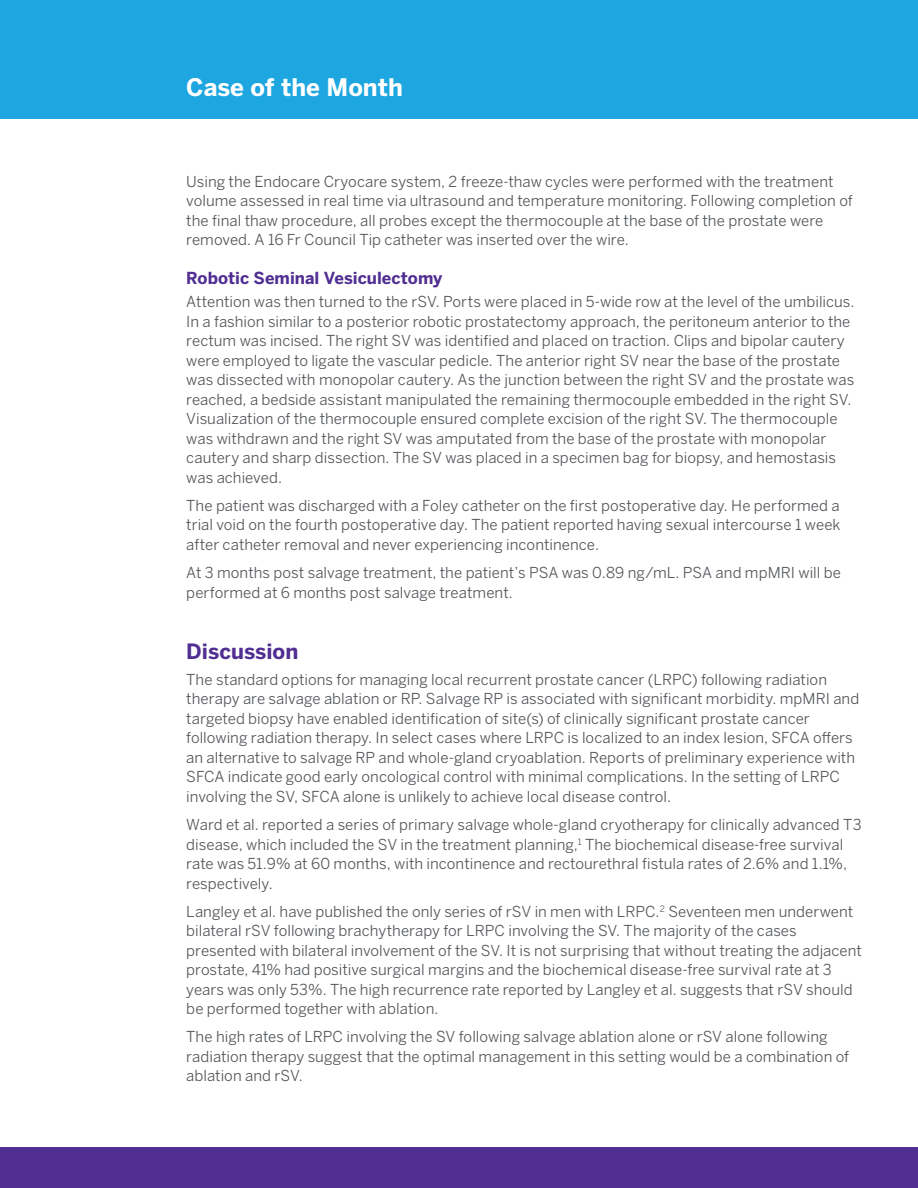
<style>
.page{position:relative;width:918px;height:1188px;background:#fff}
.page>*{position:absolute;margin:0;border:0;box-sizing:border-box;transform-origin:0 0}
.pa2{font:700 24px "Benton Sans";color:#fff}
.subhead{font:700 21px "Benton Sans";color:#502e92}
.Body_Copy_subhead{font:700 16.5px "Benton Sans";color:#502e92}
.body{font:15px/19.5px "Benton Sans";color:#53565a}
</style>
<div class="page">
<div style="left:0;top:0;width:918px;height:119px;background:#1da6df"></div>
<div style="left:0;top:1148px;width:918px;height:40px;background:#502e92"></div>
<p class="pa2" style="left:186px;top:73px;width:218px">Case of the Month</p>
<p class="body" style="left:186px;top:171px;width:668px">Using the Endocare Cryocare system, 2 freeze-thaw cycles were performed with the treatment volume assessed in real time via ultrasound and temperature monitoring. Following completion of the final thaw procedure, all probes except the thermocouple at the base of the prostate were removed. A 16 Fr Council Tip catheter was inserted over the wire.</p>
<p class="Body_Copy_subhead" style="left:186px;top:268px;width:258px">Robotic Seminal Vesiculectomy</p>
<p class="body" style="left:186px;top:292px;width:670px">Attention was then turned to the rSV. Ports were placed in 5-wide row at the level of the umbilicus.<br>In a fashion similar to a posterior robotic prostatectomy approach, the peritoneum anterior to the rectum was incised. The right SV was identified and placed on traction. Clips and bipolar cautery were employed to ligate the vascular pedicle. The anterior right SV near the base of the prostate was dissected with monopolar cautery. As the junction between the right SV and the prostate was reached, a bedside assistant manipulated the remaining thermocouple embedded in the right SV.<br>Visualization of the thermocouple ensured complete excision of the right SV. The thermocouple was withdrawn and the right SV was amputated from the base of the prostate with monopolar cautery and sharp dissection. The SV was placed in a specimen bag for biopsy, and hemostasis was achieved.</p>
<p class="body" style="left:186px;top:496px;width:656px;text-align:justify">The patient was discharged with a Foley catheter on the first postoperative day. He performed a trial void on the fourth postoperative day. The patient reported having sexual intercourse 1 week after catheter removal and never experiencing incontinence.</p>
<p class="body" style="left:186px;top:563px;width:656px">At 3 months post salvage treatment, the patient’s PSA was 0.89 ng/mL. PSA and mpMRI will be performed at 6 months post salvage treatment.</p>
<p class="subhead" style="left:186px;top:639px;width:114px">Discussion</p>
<p class="body" style="left:186px;top:670px;width:675px">The standard options for managing local recurrent prostate cancer (LRPC) following radiation therapy are salvage ablation or RP. Salvage RP is associated with significant morbidity. mpMRI and targeted biopsy have enabled identification of site(s) of clinically significant prostate cancer following radiation therapy. In select cases where LRPC is localized to an index lesion, SFCA offers an alternative to salvage RP and whole-gland cryoablation. Reports of preliminary experience with SFCA indicate good early oncological control with minimal complications. In the setting of LRPC involving the SV, SFCA alone is unlikely to achieve local disease control.</p>
<p class="body" style="left:186px;top:815px;width:677px">Ward et al. reported a series of primary salvage whole-gland cryotherapy for clinically advanced T3 disease, which included the SV in the treatment planning,<sup>1</sup> The biochemical disease-free survival rate was 51.9% at 60 months, with incontinence and rectourethral fistula rates of 2.6% and 1.1%, respectively.</p>
<p class="body" style="left:186px;top:901px;width:677px">Langley et al. have published the only series of rSV in men with LRPC.<sup>2</sup> Seventeen men underwent bilateral rSV following brachytherapy for LRPC involving the SV. The majority of the cases presented with bilateral involvement of the SV. It is not surprising that without treating the adjacent prostate, 41% had positive surgical margins and the biochemical disease-free survival rate at 3 years was only 53%. The high recurrence rate reported by Langley et al. suggests that rSV should be performed together with ablation.</p>
<p class="body" style="left:186px;top:1027px;width:664px">The high rates of LRPC involving the SV following salvage ablation alone or rSV alone following radiation therapy suggest that the optimal management in this setting would be a combination of ablation and rSV.</p>
</div>
